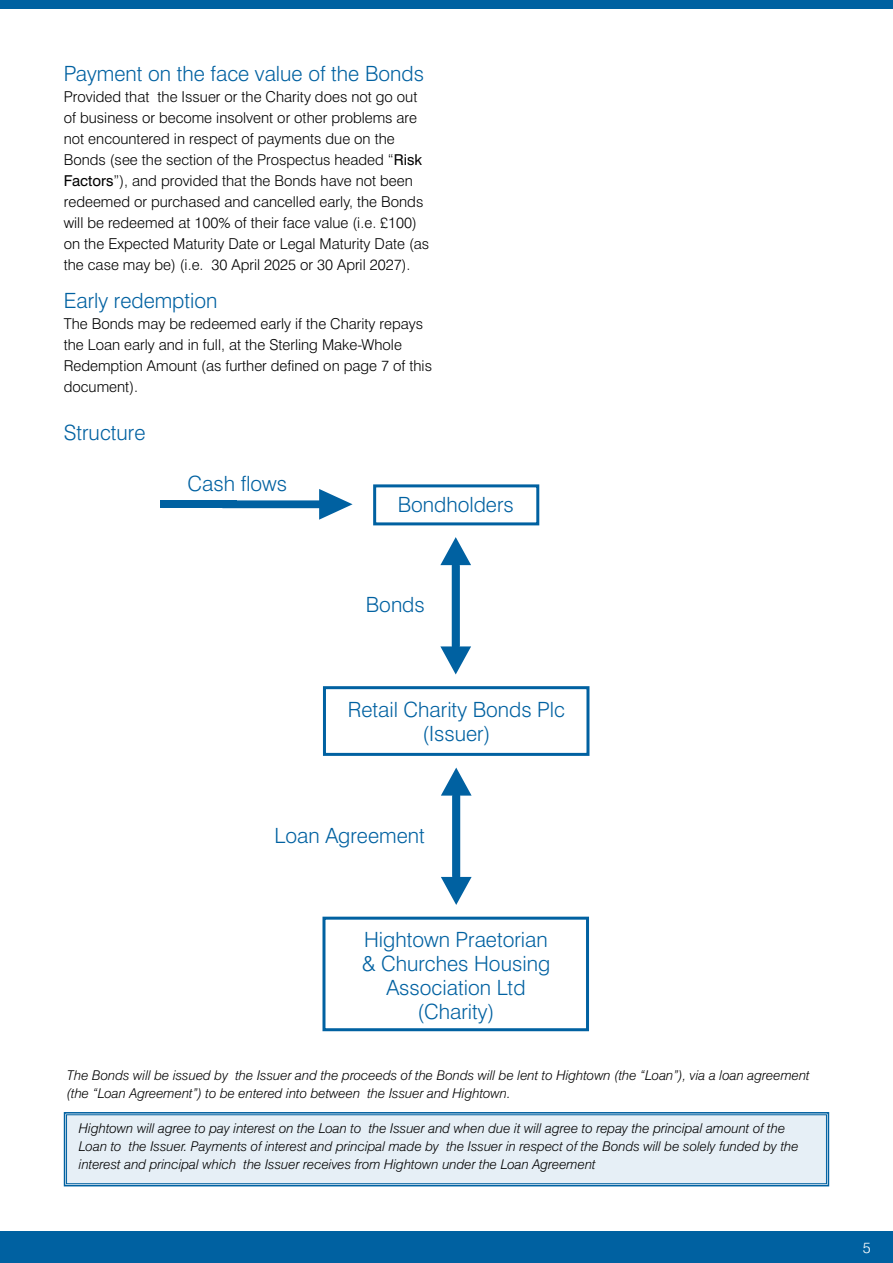
<style>
.page{position:relative;width:893px;height:1263px;background:#fff}
.page>*{position:absolute;margin:0;border:0;box-sizing:border-box;transform-origin:0 0}
.t1{font:300 21px/24px "Swiss 721 BT";color:#0061a1;text-align:center}
.t2{font:300 15px/21px "Swiss 721 BT";color:#000}
.t3{font:300 15px "Swiss 721 BT";color:#fff}
.t4{font:italic 300 13.5px/18px "Swiss 721 BT";color:#000}
.s1{font-weight:400}
</style>
<div class="page">
<div style="left:0;top:0;width:893px;height:9px;background:#0061a1"></div>
<div style="left:0;top:1231px;width:893px;height:32px;background:#0061a1"></div>
<svg style="left:63px;top:1112px;width:767px;height:75px;background:#dae8f1"></svg>
<div style="left:66px;top:1114px;width:761px;height:70px;border:1px solid #0061a1"></div>
<div style="left:373px;top:484px;width:166px;height:41px;border:3px solid #0061a1"></div>
<svg style="left:440px;top:537px;width:31px;height:137px"></svg>
<div style="left:323px;top:686px;width:266px;height:70px;border:3px solid #0061a1"></div>
<svg style="left:441px;top:767px;width:31px;height:138px"></svg>
<div style="left:322px;top:917px;width:267px;height:114px;border:3px solid #0061a1"></div>
<svg style="left:222px;top:489px;width:131px;height:31px"></svg>
<div style="left:160px;top:501px;width:77px;height:7px;background:#0061a1"></div>
<h1 class="t1" style="left:64px;top:61px;width:362px">Payment on the face value of the Bonds</h1>
<p class="t2" style="left:64px;top:86px;width:367px">Provided that the Issuer or the Charity does not go out of business or become insolvent or other problems are not encountered in respect of payments due on the Bonds (see the section of the Prospectus headed “<span class="s1">Risk Factors</span>”), and provided that the Bonds have not been redeemed or purchased and cancelled early, the Bonds will be redeemed at 100% of their face value (i.e. £100) on the Expected Maturity Date or Legal Maturity Date (as the case may be) (i.e. 30 April 2025 or 30 April 2027).</p>
<h1 class="t1" style="left:64px;top:289px;width:155px">Early redemption</h1>
<p class="t2" style="left:64px;top:313px;width:370px">The Bonds may be redeemed early if the Charity repays the Loan early and in full, at the Sterling Make-Whole Redemption Amount (as further defined on page 7 of this document).</p>
<h1 class="t1" style="left:64px;top:420px;width:83px">Structure</h1>
<h1 class="t1" style="left:188px;top:471px;width:101px">Cash flows</h1>
<h1 class="t1" style="left:398px;top:492px;width:118px">Bondholders</h1>
<h1 class="t1" style="left:366px;top:593px;width:60px">Bonds</h1>
<h1 class="t1" style="left:348px;top:697px;width:219px">Retail Charity Bonds Plc (Issuer)</h1>
<h1 class="t1" style="left:275px;top:823px;width:152px">Loan Agreement</h1>
<h1 class="t1" style="left:362px;top:927px;width:190px">Hightown Praetorian &amp; Churches Housing<br>Association Ltd (Charity)</h1>
<p class="t4" style="left:67px;top:1066px;width:744px">The Bonds will be issued by the Issuer and the proceeds of the Bonds will be lent to Hightown (the “Loan”), via a loan agreement (the “Loan Agreement”) to be entered into between the Issuer and Hightown.</p>
<p class="t4" style="left:79px;top:1119px;width:721px">Hightown will agree to pay interest on the Loan to the Issuer and when due it will agree to repay the principal amount of the<br>Loan to the Issuer. Payments of interest and principal made by the Issuer in respect of the Bonds will be solely funded by the interest and principal which the Issuer receives from Hightown under the Loan Agreement</p>
<p class="t3" style="left:863px;top:1238px;width:9px">5</p>
</div>
